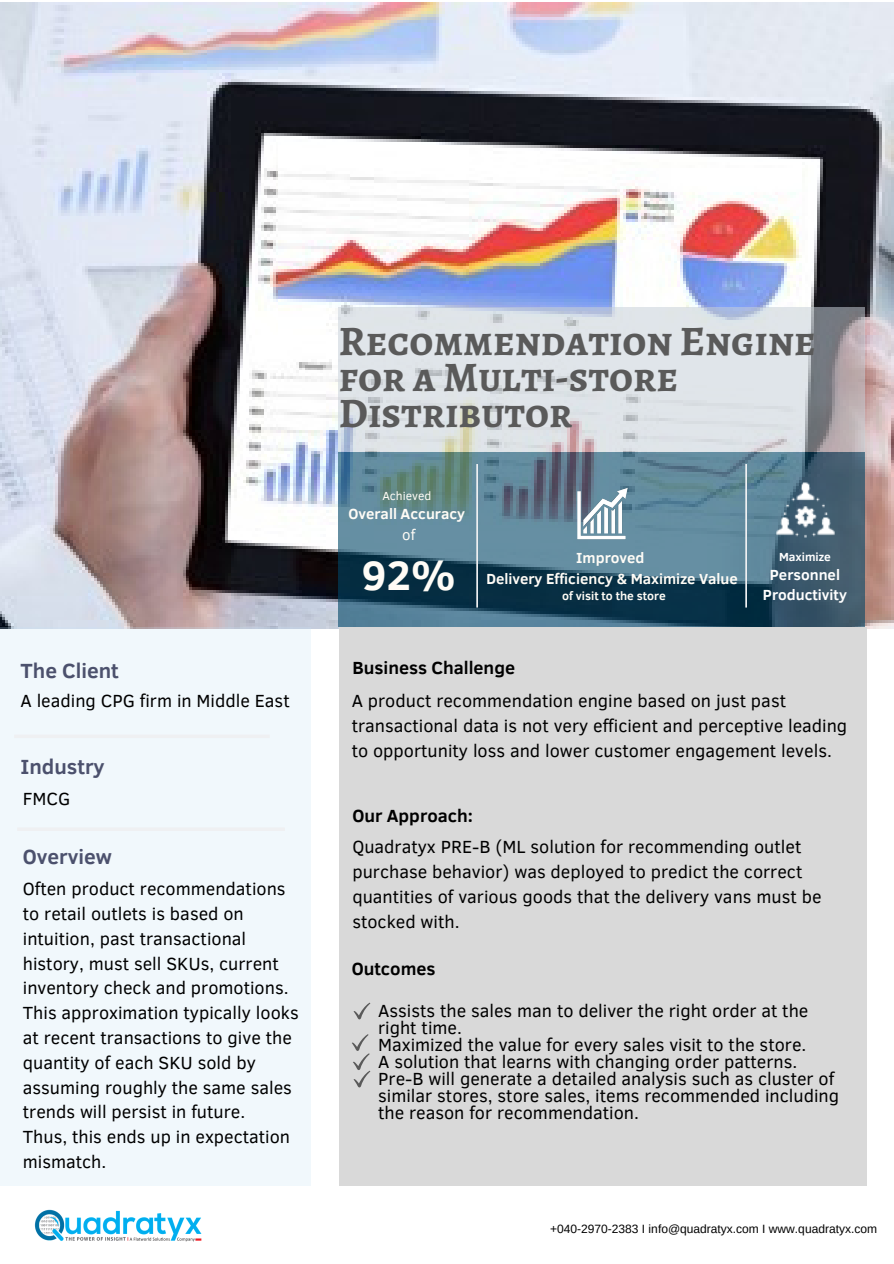
<style>
.page{position:relative;width:894px;height:1264px;background:#fff}
.page>*{position:absolute;margin:0;border:0;box-sizing:border-box;transform-origin:0 0}
.t1{font:700 42px/36.3px "Alegreya SC";color:#5a5a5a}
.t2{font:700 42px "Clear Sans";color:#fffcf6}
.t3{font:700 21px "Clear Sans";color:#4c516d}
.t4{font:18px/24.8px "Clear Sans";color:#000}
.t5{font:700 18px "Clear Sans";color:#000}
.t6{font:700 15px/20.2px "Clear Sans";color:#fffcf6;text-align:center}
.t7{font:700 15px/20.2px "Clear Sans";color:#fff;text-align:center}
.t8{font:15px "Clear Sans";color:#fffcf6}
.t9{font:12px "Arimo";color:#000}
.t10{font:700 12px "Clear Sans";color:#fffcf6}
.t11{font:12px "Clear Sans";color:#fffcf6}
.t12{font:700 12px "Clear Sans";color:#fff}
</style>
<div class="page">
<img style="left:0;top:2px;width:893px;height:626px">
<div style="left:0;top:627px;width:311px;height:558px;background:#f1f8fc"></div>
<svg style="left:339px;top:452px;width:525px;height:174px;background:#466b7e"></svg>
<div style="left:339px;top:626px;width:527px;height:559px;background:#d9d9d9"></div>
<svg style="left:476px;top:464px;width:2px;height:143px"></svg>
<img style="left:34px;top:1209px;width:168px;height:33px">
<svg style="left:353px;top:1002px;width:17px;height:17px"></svg>
<svg style="left:745px;top:464px;width:1px;height:143px"></svg>
<svg style="left:339px;top:307px;width:525px;height:144px;background:#d5d9dd"></svg>
<svg style="left:352px;top:1034px;width:18px;height:53px"></svg>
<img style="left:575px;top:486px;width:54px;height:54px">
<img style="left:775px;top:480px;width:60px;height:59px">
<p class="t3" style="left:20px;top:655px;width:100px">The Client</p>
<p class="t4" style="left:20px;top:687px;width:271px">A leading CPG firm in Middle East</p>
<p class="t3" style="left:20px;top:751px;width:86px">Industry</p>
<p class="t4" style="left:23px;top:785px;width:49px">FMCG</p>
<p class="t3" style="left:23px;top:841px;width:91px">Overview</p>
<p class="t4" style="left:23px;top:875px;width:277px">Often product recommendations to retail outlets is based on intuition, past transactional history, must sell SKUs, current inventory check and promotions.<br>This approximation typically looks at recent transactions to give the quantity of each SKU sold by assuming roughly the same sales trends will persist in future.<br>Thus, this ends up in expectation mismatch.</p>
<h1 class="t1" style="left:339px;top:322px;width:478px">Recommendation Engine for a Multi-store<br>Distributor</h1>
<p class="t11" style="left:382px;top:487px;width:50px">Achieved</p>
<p class="t6" style="left:348px;top:503px;width:118px">Overall Accuracy</p>
<p class="t8" style="left:402px;top:523px;width:15px">of</p>
<h1 class="t2" style="left:362px;top:544px;width:95px">92%</h1>
<p class="t6" style="left:486px;top:547px;width:253px">Improved<br>Delivery Efficiency &amp; Maximize Value</p>
<p class="t10" style="left:562px;top:587px;width:105px">of visit to the store</p>
<p class="t5" style="left:352px;top:654px;width:164px">Business Challenge</p>
<p class="t12" style="left:778px;top:548px;width:53px">Maximize</p>
<p class="t7" style="left:762px;top:563px;width:85px">Personnel<br>Productivity</p>
<p class="t4" style="left:351px;top:687px;width:497px">A product recommendation engine based on just past transactional data is not very efficient and perceptive leading to opportunity loss and lower customer engagement levels.</p>
<p class="t5" style="left:352px;top:802px;width:122px">Our Approach:</p>
<p class="t4" style="left:352px;top:833px;width:470px">Quadratyx PRE-B (ML solution for recommending outlet purchase behavior) was deployed to predict the correct quantities of various goods that the delivery vans must be stocked with.</p>
<p class="t5" style="left:351px;top:956px;width:85px">Outcomes</p>
<p class="t4" style="left:378px;top:1001px;width:462px;line-height:17px">Assists the sales man to deliver the right order at the right time.<br>Maximized the value for every sales visit to the store.<br>A solution that learns with changing order patterns.<br>Pre-B will generate a detailed analysis such as cluster of similar stores, store sales, items recommended including the reason for recommendation.</p>
<p class="t9" style="left:550px;top:1222px;width:328px">+040-2970-2383 I info@quadratyx.com I www.quadratyx.com</p>
</div>
